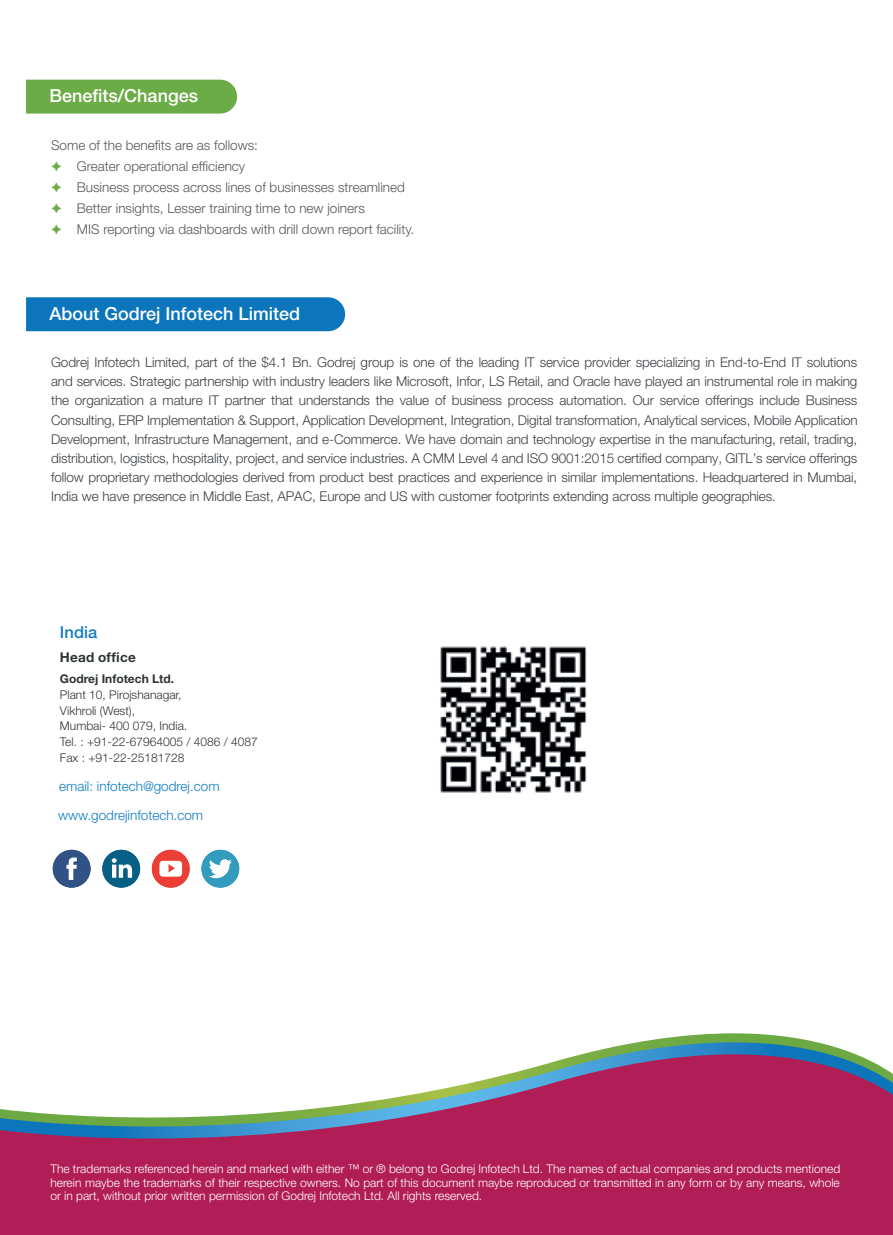
<style>
.page{position:relative;width:893px;height:1235px;background:#fff}
.page>*{position:absolute;margin:0;border:0;box-sizing:border-box;transform-origin:0 0}
.t1{font:500 18px "Helvetica Neue LT Std";color:#fff}
.t2{font:500 16.5px "Helvetica Neue LT Std";color:#147ec2}
.t3{font:300 13.5px/19.2px "Helvetica Neue LT Std";letter-spacing:-.01em;color:#3c4044;text-align:justify}
.t4{font:300 13.5px/21px "Helvetica Neue LT Std";color:#575756}
.t5{font:300 13.5px/28.5px "Helvetica Neue LT Std";color:#0f7dc2}
.t6{font:700 13.5px "Helvetica Neue LT Std";letter-spacing:.015em;color:#2d3335}
.t7{font:300 12px/13.5px "Helvetica Neue LT Std";color:#fff;text-align:justify}
.t8{font:300 12px/15.8px "Helvetica Neue LT Std";color:#2d3335}
.t9{font:700 12px "Helvetica Neue LT Std";color:#2d3335}
.s1{color:#6cac47}
</style>
<div class="page">
<svg style="left:0;top:1033px;width:893px;height:201px;fill:#b11e56"></svg>
<div style="left:26px;top:80px;width:211px;height:34px;background:#6cac47"></div>
<div style="left:26px;top:297px;width:319px;height:34px;background:#0b76bc"></div>
<img style="left:440px;top:646px;width:147px;height:147px">
<div style="left:51px;top:848px;width:41px;height:41px;border:3px solid #fff;border-radius:50%"></div>
<div style="left:101px;top:848px;width:41px;height:41px;border:3px solid #fff;border-radius:50%"></div>
<div style="left:150px;top:848px;width:41px;height:41px;border:3px solid #fff;border-radius:50%"></div>
<div style="left:200px;top:848px;width:41px;height:41px;border:3px solid #fff;border-radius:50%"></div>
<div style="left:53px;top:849px;width:38px;height:38px;background:#305284;border-radius:50%"></div>
<svg style="left:66px;top:857px;width:11px;height:22px"></svg>
<div style="left:102px;top:849px;width:38px;height:38px;background:#075f86;border-radius:50%"></div>
<svg style="left:112px;top:858px;width:20px;height:19px"></svg>
<div style="left:152px;top:849px;width:38px;height:38px;background:#eb3f35;border-radius:50%"></div>
<svg style="left:159px;top:860px;width:23px;height:16px"></svg>
<div style="left:201px;top:849px;width:38px;height:38px;background:#339cbe;border-radius:50%"></div>
<svg style="left:209px;top:859px;width:23px;height:19px"></svg>
<h1 class="t1" style="left:50px;top:85px;width:150px">Benefits/Changes</h1>
<p class="t4" style="left:51px;top:134px;width:365px">Some of the benefits are as follows:<br><span class="s1">✦</span> Greater operational efficiency<br><span class="s1">✦</span> Business process across lines of businesses streamlined <span class="s1">✦</span> Better insights, Lesser training time to new joiners<br><span class="s1">✦</span> MIS reporting via dashboards with drill down report facility.</p>
<h1 class="t1" style="left:50px;top:302px;width:252px">About Godrej Infotech Limited</h1>
<p class="t3" style="left:51px;top:352px;width:808px">Godrej Infotech Limited, part of the $4.1 Bn. Godrej group is one of the leading IT service provider specializing in End-to-End IT solutions and services. Strategic partnership with industry leaders like Microsoft, Infor, LS Retail, and Oracle have played an instrumental role in making the organization a mature IT partner that understands the value of business process automation. Our service offerings include Business Consulting, ERP Implementation &amp; Support, Application Development, Integration, Digital transformation, Analytical services, Mobile Application Development, Infrastructure Management, and e-Commerce. We have domain and technology expertise in the manufacturing, retail, trading, distribution, logistics, hospitality, project, and service industries. A CMM Level 4 and ISO 9001:2015 certified company, GITL’s service offerings follow proprietary methodologies derived from product best practices and experience in similar implementations. Headquartered in Mumbai, India we have presence in Middle East, APAC, Europe and US with customer footprints extending across multiple geographies.</p>
<p class="t2" style="left:60px;top:621px;width:39px">India</p>
<p class="t6" style="left:60px;top:649px;width:77px">Head office</p>
<p class="t9" style="left:60px;top:671px;width:116px">Godrej Infotech Ltd.</p>
<p class="t8" style="left:60px;top:686px;width:199px">Plant 10, Pirojshanagar,<br>Vikhroli (West),<br>Mumbai- 400 079, India.<br>Tel. : +91-22-67964005 / 4086 / 4087<br>Fax : +91-22-25181728</p>
<p class="t5" style="left:58px;top:771px;width:163px">email: infotech@godrej.com www.godrejinfotech.com</p>
<p class="t7" style="left:50px;top:1161px;width:791px">The trademarks referenced herein and marked with either ™ or ® belong to Godrej Infotech Ltd. The names of actual companies and products mentioned herein maybe the trademarks of their respective owners. No part of this document maybe reproduced or transmitted in any form or by any means, whole or in part, without prior written permission of Godrej Infotech Ltd. All rights reserved.</p>
</div>
